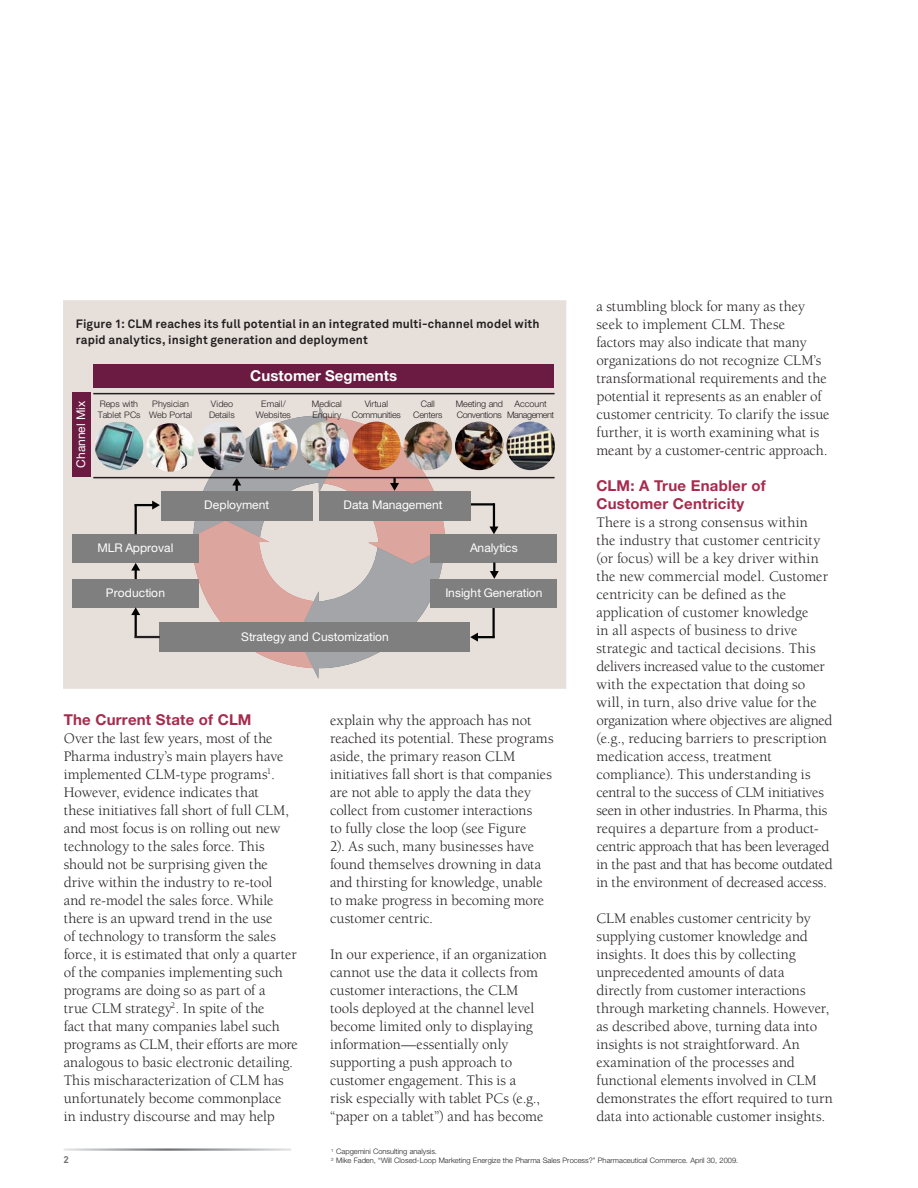
<style>
.page{position:relative;width:918px;height:1188px;background:#fff}
.page>*{position:absolute;margin:0;border:0;box-sizing:border-box;transform-origin:0 0}
.t1{font:15px/18px "Berkeley";letter-spacing:-.005em;color:#231f20}
.t2{font:700 15px/18px "Helvetica Neue LT Std";letter-spacing:.015em;color:#a62b4d}
.t3{font:700 15px "Helvetica Neue LT Std";color:#fff}
.t4{font:700 12px/16.5px "Akkurat Pro";letter-spacing:.015em;color:#231f20}
.t5{font:12px "Helvetica Neue LT Std";letter-spacing:.005em;color:#fff}
.t6{font:700 9.75px "Akkurat Pro";color:#6d6e70}
.t7{font:300 9px/10.8px "Helvetica Neue LT Std";letter-spacing:-.005em;color:#231f20}
.t8{font:300 9px/10.8px "Helvetica Neue LT Std";letter-spacing:-.025em;color:#231f20;text-align:center}
.t9{font:300 9px/10.8px "Helvetica Neue LT Std";letter-spacing:-.035em;color:#231f20}
.t10{font:300 9px/10.8px "Helvetica Neue LT Std";letter-spacing:-.05em;color:#231f20;text-align:center}
.t11{font:300 7.5px/9px "Helvetica Neue LT Std";color:#231f20}
</style>
<div class="page">
<div style="left:63px;top:300px;width:503px;height:389px;background:#e7dfda"></div>
<hr style="left:464px;top:503px;width:30px;height:3px;background:#020303">
<div style="left:93px;top:365px;width:461px;height:23px;background:#6b1a41"></div>
<div style="left:160px;top:623px;width:310px;height:29px;background:#807f7f"></div>
<div style="left:161px;top:491px;width:152px;height:29px;background:#807f7f"></div>
<div style="left:431px;top:534px;width:126px;height:29px;background:#807f7f"></div>
<div style="left:319px;top:491px;width:152px;height:29px;background:#807f7f"></div>
<svg style="left:182px;top:405px;width:274px;height:274px"></svg>
<div style="left:72px;top:579px;width:127px;height:28px;background:#807f7f"></div>
<div style="left:72px;top:534px;width:127px;height:29px;background:#807f7f"></div>
<svg style="left:131px;top:563px;width:9px;height:16px"></svg>
<svg style="left:135px;top:501px;width:25px;height:9px"></svg>
<hr style="left:135px;top:504px;width:2px;height:30px;background:#020303">
<hr style="left:135px;top:614px;width:2px;height:24px;background:#020303">
<svg style="left:131px;top:607px;width:9px;height:8px"></svg>
<hr style="left:135px;top:636px;width:25px;height:2px;background:#231f20">
<svg style="left:490px;top:563px;width:9px;height:16px"></svg>
<hr style="left:493px;top:503px;width:2px;height:25px;background:#020303">
<svg style="left:489px;top:527px;width:9px;height:7px"></svg>
<hr style="left:492px;top:607px;width:3px;height:31px;background:#020303">
<svg style="left:470px;top:633px;width:25px;height:9px"></svg>
<div style="left:431px;top:579px;width:126px;height:28px;background:#807f7f"></div>
<hr style="left:93px;top:393px;width:462px;height:1px;background:#231f20">
<hr style="left:93px;top:477px;width:462px;height:1px;background:#231f20">
<div style="left:72px;top:392px;width:19px;height:84px;background:#6b1a41"></div>
<img style="left:95px;top:422px;width:48px;height:48px">
<img style="left:146px;top:423px;width:49px;height:49px;border-radius:50%">
<img style="left:198px;top:422px;width:48px;height:48px;border-radius:50%">
<img style="left:249px;top:422px;width:49px;height:48px;border-radius:50%">
<img style="left:301px;top:422px;width:48px;height:48px;border-radius:50%">
<img style="left:352px;top:422px;width:49px;height:48px;border-radius:50%">
<img style="left:404px;top:422px;width:48px;height:48px;border-radius:50%">
<img style="left:455px;top:422px;width:49px;height:48px;border-radius:50%">
<img style="left:506px;top:422px;width:49px;height:48px;border-radius:50%">
<p class="t1" style="left:596px;top:298px;width:235px">a stumbling block for many as they seek to implement CLM. These<br>factors may also indicate that many organizations do not recognize CLM’s transformational requirements and the potential it represents as an enabler of customer centricity. To clarify the issue further, it is worth examining what is meant by a customer-centric approach.</p>
<p class="t2" style="left:596px;top:478px;width:171px">CLM: A True Enabler of<br>Customer Centricity</p>
<p class="t1" style="left:596px;top:514px;width:238px">There is a strong consensus within<br>the industry that customer centricity (or focus) will be a key driver within the new commercial model. Customer centricity can be defined as the application of customer knowledge<br>in all aspects of business to drive strategic and tactical decisions. This delivers increased value to the customer with the expectation that doing so will, in turn, also drive value for the organization where objectives are aligned (e.g., reducing barriers to prescription medication access, treatment compliance). This understanding is central to the success of CLM initiatives seen in other industries. In Pharma, this requires a departure from a product&shy;centric approach that has been leveraged in the past and that has become outdated in the environment of decreased access.</p>
<p class="t1" style="left:596px;top:910px;width:238px">CLM enables customer centricity by supplying customer knowledge and insights. It does this by collecting unprecedented amounts of data directly from customer interactions through marketing channels. However, as described above, turning data into insights is not straightforward. An examination of the processes and functional elements involved in CLM demonstrates the effort required to turn data into actionable customer insights.</p>
<p class="t4" style="left:76px;top:316px;width:465px">Figure 1: CLM reaches its full potential in an integrated multi-channel model with rapid analytics, insight generation and deployment</p>
<p class="t3" style="left:250px;top:370px;width:149px">Customer Segments</p>
<p class="t7" style="left:209px;top:399px;width:27px">Video<br>Details</p>
<p class="t7" style="left:149px;top:399px;width:45px;text-align:center">Physician<br>Web Portal</p>
<p class="t7" style="left:256px;top:399px;width:37px;text-align:center">Email/<br>Websites</p>
<p class="t7" style="left:312px;top:399px;width:32px">Medical<br>Enquiry</p>
<p class="t8" style="left:352px;top:399px;width:50px">Virtual<br>Communities</p>
<p class="t8" style="left:413px;top:399px;width:31px">Call<br>Centers</p>
<p class="t9" style="left:456px;top:399px;width:49px">Meeting and<br>Conventions</p>
<p class="t7" style="left:98px;top:399px;width:44px">Reps with<br>Tablet PCs</p>
<p class="t10" style="left:507px;top:399px;width:48px">Account<br>Management</p>
<p class="t5" style="left:77px;top:468px;width:68px;rotate:-90deg">Channel Mix</p>
<p class="t5" style="left:343px;top:501px;width:101px">Data Management</p>
<p class="t5" style="left:204px;top:501px;width:67px">Deployment</p>
<p class="t5" style="left:97px;top:544px;width:77px">MLR Approval</p>
<p class="t5" style="left:470px;top:544px;width:49px">Analytics</p>
<p class="t5" style="left:445px;top:588px;width:99px">Insight Generation</p>
<p class="t5" style="left:106px;top:588px;width:61px">Production</p>
<p class="t5" style="left:241px;top:632px;width:149px">Strategy and Customization</p>
<p class="t2" style="left:64px;top:712px;width:189px">The Current State of CLM</p>
<p class="t1" style="left:64px;top:730px;width:236px">Over the last few years, most of the Pharma industry’s main players have implemented CLM-type programs<sup>1</sup>.<br>However, evidence indicates that<br>these initiatives fall short of full CLM, and most focus is on rolling out new technology to the sales force. This should not be surprising given the drive within the industry to re-tool and re-model the sales force. While there is an upward trend in the use<br>of technology to transform the sales force, it is estimated that only a quarter of the companies implementing such programs are doing so as part of a<br>true CLM strategy<sup>2</sup>. In spite of the<br>fact that many companies label such programs as CLM, their efforts are more analogous to basic electronic detailing.<br>This mischaracterization of CLM has unfortunately become commonplace<br>in industry discourse and may help</p>
<p class="t6" style="left:63px;top:1156px;width:7px">2</p>
<p class="t11" style="left:331px;top:1148px;width:409px"><sup>1</sup> Capgemini Consulting analysis.<br><sup>2</sup> Mike Faden, “Will Closed-Loop Marketing Energize the Pharma Sales Process?” Pharmaceutical Commerce. April 30, 2009.</p>
<p class="t1" style="left:330px;top:712px;width:225px">explain why the approach has not reached its potential. These programs aside, the primary reason CLM initiatives fall short is that companies are not able to apply the data they collect from customer interactions<br>to fully close the loop (see Figure<br>2). As such, many businesses have found themselves drowning in data and thirsting for knowledge, unable to make progress in becoming more customer centric.</p>
<p class="t1" style="left:330px;top:946px;width:218px">In our experience, if an organization cannot use the data it collects from customer interactions, the CLM tools deployed at the channel level become limited only to displaying information—essentially only supporting a push approach to customer engagement. This is a<br>risk especially with tablet PCs (e.g., “paper on a tablet”) and has become</p>
</div>
